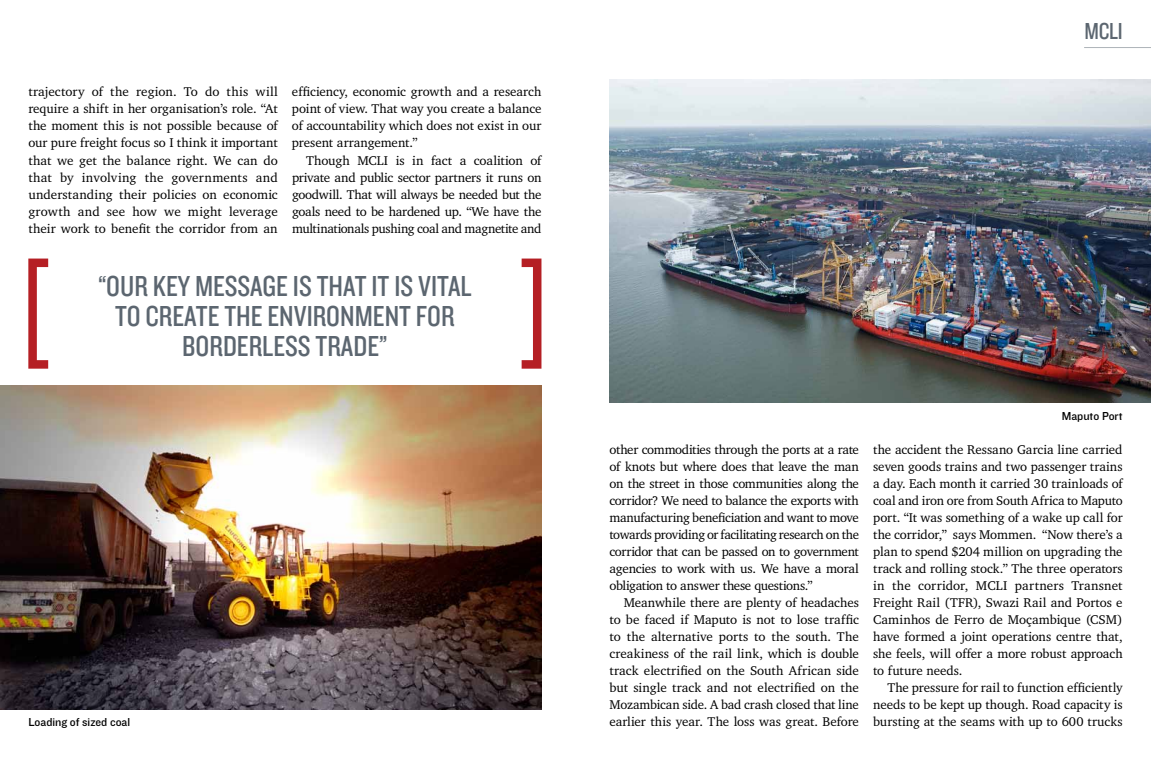
<style>
.page{position:relative;width:1151px;height:783px;background:#fff}
.page>*{position:absolute;margin:0;border:0;box-sizing:border-box;transform-origin:0 0}
.t1{font:30px/30px "Knockout HTF29 Junior Liteweight";color:#5c6670;text-align:center}
.t2{font:24px "Knockout HTF29 Junior Liteweight";color:#5c6670}
.t3{font:13px/17px "Charter IT Cby BT";letter-spacing:-.01em;color:#000;text-align:justify}
.t4{font:12px "Knockout HTF31 Junior Middlewt";color:#000}
</style>
<div class="page">
<img style="left:609px;top:79px;width:542px;height:324px">
<img style="left:0;top:385px;width:541px;height:324px">
<svg style="left:28px;top:258px;width:20px;height:110px"></svg>
<svg style="left:522px;top:258px;width:19px;height:110px"></svg>
<hr style="left:1084px;top:47px;width:67px;height:1px;background:#adb3b8">
<p class="t3" style="left:28px;top:83px;width:251px">trajectory of the region. To do this will require a shift in her organisation’s role. “At the moment this is not possible because of our pure freight focus so I think it important that we get the balance right. We can do that by involving the governments and understanding their policies on economic growth and see how we might leverage their work to benefit the corridor from an</p>
<p class="t3" style="left:292px;top:83px;width:251px">efficiency, economic growth and a research point of view. That way you create a balance of accountability which does not exist in our present arrangement.”</p>
<p class="t3" style="left:292px;top:151px;width:251px;text-indent:14px">Though MCLI is in fact a coalition of private and public sector partners it runs on goodwill. That will always be needed but the goals need to be hardened up. “We have the multinationals pushing coal and magnetite and</p>
<h1 class="t1" style="left:98px;top:271px;width:373px">“OUR KEY MESSAGE IS THAT IT IS VITAL<br>TO CREATE THE ENVIRONMENT FOR<br>BORDERLESS TRADE”</h1>
<p class="t4" style="left:28px;top:715px;width:103px">Loading of sized coal</p>
<h2 class="t2" style="left:1084px;top:18px;width:40px">MCLI</h2>
<p class="t3" style="left:609px;top:440px;width:251px">other commodities through the ports at a rate of knots but where does that leave the man on the street in those communities along the corridor? We need to balance the exports with manufacturing beneficiation and want to move towards providing or facilitating research on the corridor that can be passed on to government agencies to work with us. We have a moral obligation to answer these questions.”</p>
<p class="t3" style="left:609px;top:593px;width:251px;text-indent:14px">Meanwhile there are plenty of headaches to be faced if Maputo is not to lose traffic to the alternative ports to the south. The creakiness of the rail link, which is double track electrified on the South African side but single track and not electrified on the Mozambican side. A bad crash closed that line earlier this year. The loss was great. Before</p>
<p class="t4" style="left:1062px;top:409px;width:62px">Maputo Port</p>
<p class="t3" style="left:873px;top:440px;width:251px">the accident the Ressano Garcia line carried seven goods trains and two passenger trains a day. Each month it carried 30 trainloads of coal and iron ore from South Africa to Maputo port. “It was something of a wake up call for the corridor,” says Mommen. “Now there’s a plan to spend $204 million on upgrading the track and rolling stock.” The three operators in the corridor, MCLI partners Transnet Freight Rail (TFR), Swazi Rail and Portos e Caminhos de Ferro de Moçambique (CSM) have formed a joint operations centre that, she feels, will offer a more robust approach to future needs.</p>
<p class="t3" style="left:873px;top:678px;width:251px;text-indent:14px">The pressure for rail to function efficiently needs to be kept up though. Road capacity is bursting at the seams with up to 600 trucks</p>
</div>
